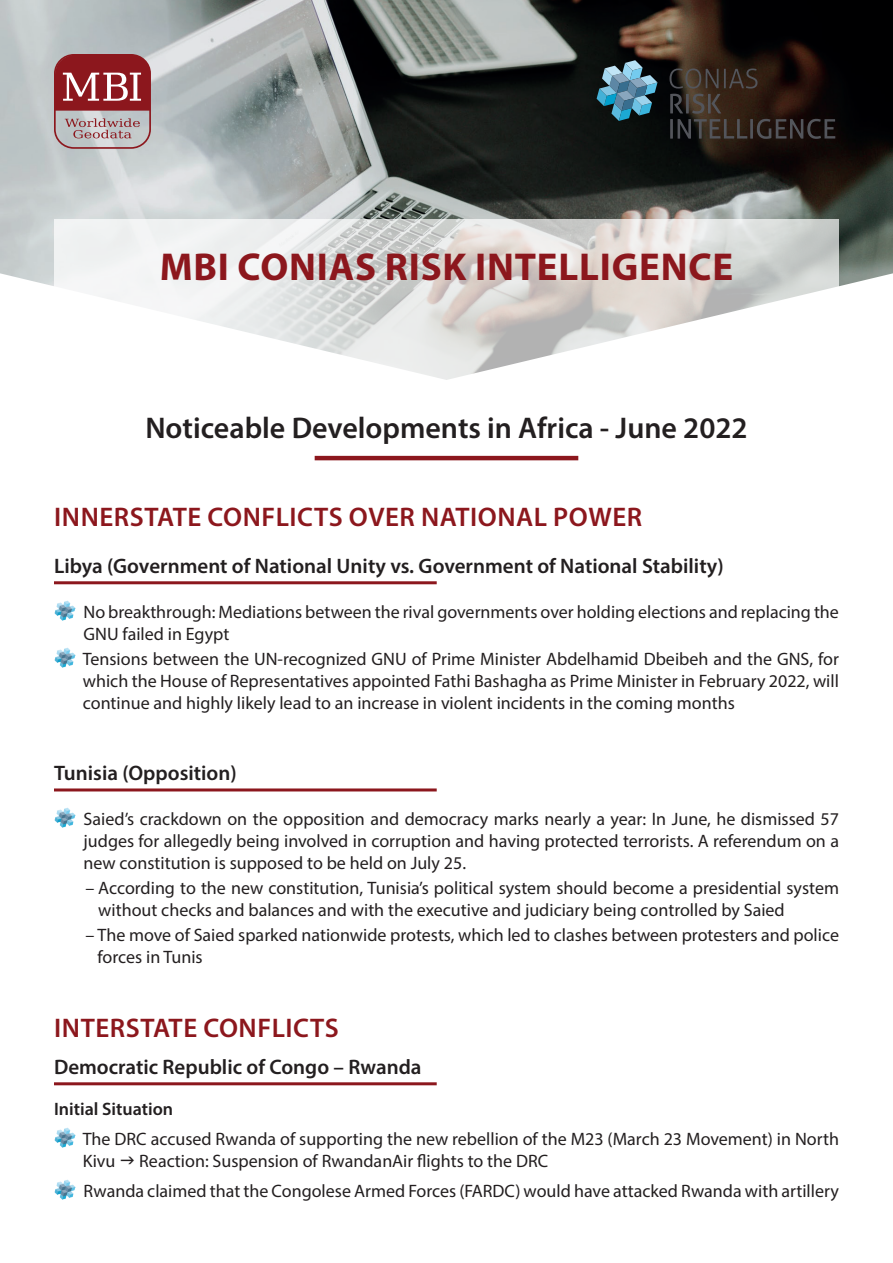
<style>
.page{position:relative;width:893px;height:1263px;background:#fff}
.page>*{position:absolute;margin:0;border:0;box-sizing:border-box;transform-origin:0 0}
.t1{font:700 39px "Myriad Pro";letter-spacing:.02em;color:#8c171d}
.t2{font:600 30px "Myriad Pro";color:#231f20}
.t3{font:600 27px "Myriad Pro";letter-spacing:.02em;color:#8c171d}
.t4{font:600 21px "Myriad Pro";color:#231f20}
.t5{font:18px/21.6px "Myriad Pro";color:#231f20}
.t6{font:600 18px "Myriad Pro";color:#231f20}
</style>
<div class="page">
<img style="left:0;top:0;width:893px;height:273px">
<svg style="left:54px;top:219px;width:785px;height:54px"></svg>
<svg style="left:0;top:273px;width:446px;height:188px"></svg>
<svg style="left:446px;top:273px;width:447px;height:188px"></svg>
<svg style="left:54px;top:55px;width:96px;height:56px"></svg>
<svg style="left:65px;top:118px;width:75px;height:20px"></svg>
<div style="left:54px;top:54px;width:97px;height:95px;border:2px solid #8c171d;border-radius:19px"></div>
<svg style="left:597px;top:60px;width:60px;height:61px"></svg>
<svg style="left:669px;top:69px;width:166px;height:70px"></svg>
<hr style="left:315px;top:456px;width:263px;height:4px;background:#8c171d">
<img style="left:54px;top:601px;width:22px;height:19px">
<img style="left:54px;top:648px;width:22px;height:19px">
<hr style="left:54px;top:581px;width:383px;height:3px;background:#8c171d">
<img style="left:54px;top:808px;width:22px;height:19px">
<hr style="left:54px;top:788px;width:383px;height:3px;background:#8c171d">
<svg style="left:54px;top:380px;width:785px;height:36px"></svg>
<div style="left:54px;top:416px;width:785px;height:22px;background:#fff"></div>
<img style="left:54px;top:1128px;width:22px;height:19px">
<img style="left:54px;top:1179px;width:22px;height:20px">
<hr style="left:54px;top:1082px;width:383px;height:3px;background:#8c171d">
<h1 class="t1" style="left:160px;top:242px;width:575px">MBI CONIAS RISK INTELLIGENCE</h1>
<h2 class="t2" style="left:145px;top:409px;width:604px">Noticeable Developments in Africa - June 2022</h2>
<h3 class="t3" style="left:54px;top:500px;width:589px">INNERSTATE CONFLICTS OVER NATIONAL POWER</h3>
<p class="t4" style="left:54px;top:552px;width:671px">Libya (Government of National Unity vs. Government of National Stability)</p>
<p class="t5" style="left:84px;top:601px;width:757px">No breakthrough: Mediations between the rival governments over holding elections and replacing the<br>GNU failed in Egypt</p>
<p class="t5" style="left:83px;top:648px;width:758px;text-align:justify">Tensions between the UN-recognized GNU of Prime Minister Abdelhamid Dbeibeh and the GNS, for which the House of Representatives appointed Fathi Bashagha as Prime Minister in February 2022, will continue and highly likely lead to an increase in violent incidents in the coming months</p>
<p class="t4" style="left:54px;top:760px;width:184px">Tunisia (Opposition)</p>
<p class="t5" style="left:84px;top:808px;width:757px;text-align:justify">Saied’s crackdown on the opposition and democracy marks nearly a year: In June, he dismissed 57 judges for allegedly being involved in corruption and having protected terrorists. A referendum on a new constitution is supposed to be held on July 25.</p>
<p class="t5" style="left:98px;top:877px;width:742px;text-indent:-13px">– According to the new constitution, Tunisia’s political system should become a presidential system without checks and balances and with the executive and judiciary being controlled by Saied</p>
<p class="t5" style="left:98px;top:924px;width:743px;text-indent:-12px">– The move of Saied sparked nationwide protests, which led to clashes between protesters and police forces in Tunis</p>
<h3 class="t3" style="left:54px;top:1010px;width:286px">INTERSTATE CONFLICTS</h3>
<p class="t4" style="left:54px;top:1053px;width:369px">Democratic Republic of Congo – Rwanda</p>
<p class="t6" style="left:54px;top:1098px;width:121px">Initial Situation</p>
<p class="t5" style="left:83px;top:1128px;width:758px">The DRC accused Rwanda of supporting the new rebellion of the M23 (March 23 Movement) in North<br>Kivu</p>
<p class="t5" style="left:84px;top:1145px;width:757px;line-height:30px;text-indent:56px">Reaction: Suspension of RwandanAir flights to the DRC<br>Rwanda claimed that the Congolese Armed Forces (FARDC) would have attacked Rwanda with artillery</p>
</div>
